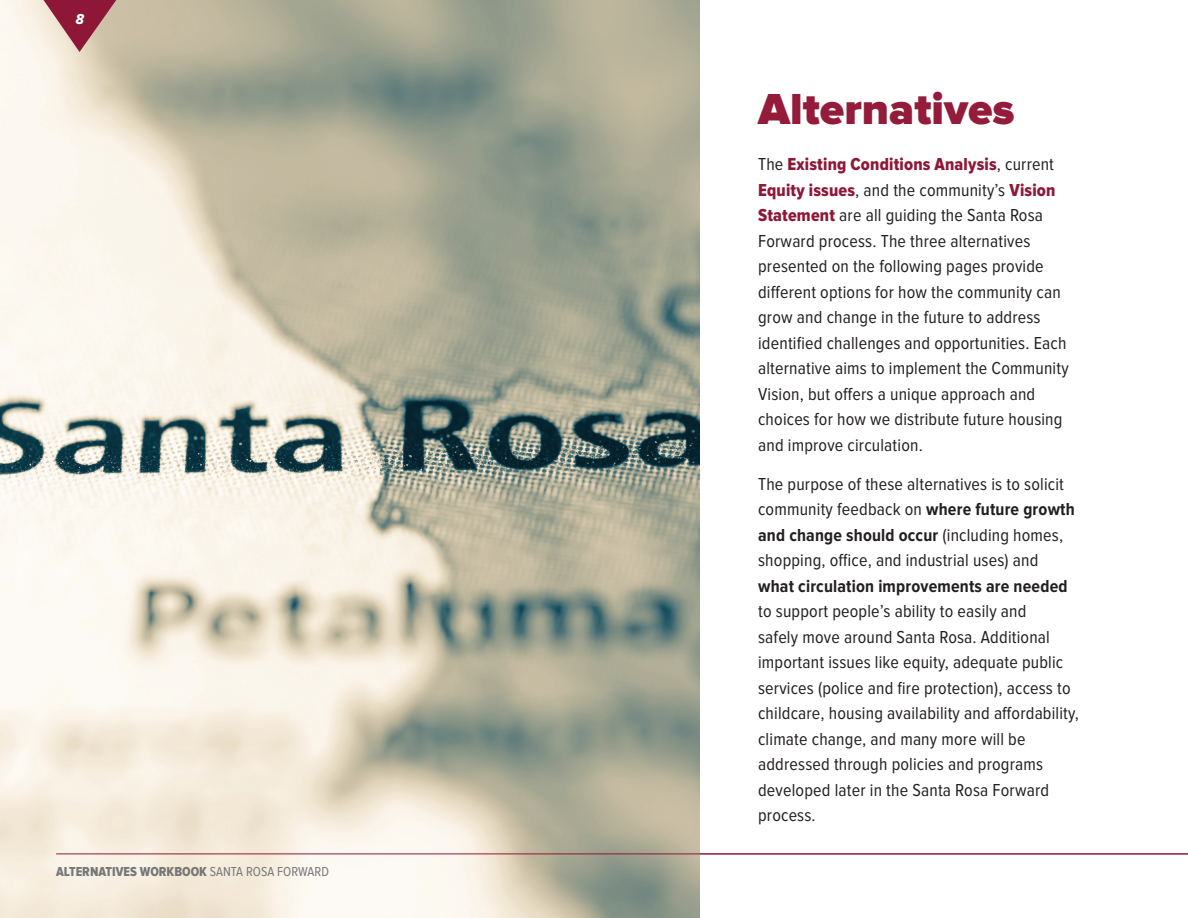
<style>
.page{position:relative;width:1188px;height:918px;background:#fff}
.page>*{position:absolute;margin:0;border:0;box-sizing:border-box;transform-origin:0 0}
.t1{font:900 45px "Proxima Nova";color:#941b3a}
.t2{font:18px/25.5px "Proxima Nova Cond";letter-spacing:.01em;color:#231f20}
.t3{font:18px/25.5px "Proxima Nova Cond Extrabld";letter-spacing:.01em;color:#8e1737}
.t4{font:700 18px "Proxima Nova Cond";letter-spacing:.01em;color:#231f20}
.t5{font:15px "Proxima Nova Cond Extrabld It";color:#fff}
.t6{font:13.5px "Proxima Nova Cond Extrabld";color:#767779}
.s1{font-family:"Proxima Nova Cond"}
.s2{font-family:"Proxima Nova Cond";color:#231f20}
.s3{font-family:"Proxima Nova Cond Extrabld";color:#8e1737}
.s4{font-weight:700}
</style>
<div class="page">
<img style="left:0;top:0;width:700px;height:918px">
<hr style="left:56px;top:854px;width:1132px;height:1px;background:#8e1737">
<svg style="left:44px;top:0;width:72px;height:52px;background:#b7757b"></svg>
<p class="t5" style="left:76px;top:10px;width:10px">8</p>
<p class="t6" style="left:56px;top:864px;width:274px">ALTERNATIVES WORKBOOK <span class="s1">SANTA ROSA FORWARD</span></p>
<h1 class="t1" style="left:758px;top:84px;width:258px">Alternatives</h1>
<p class="t3" style="left:758px;top:152px;width:299px"><span class="s2">The</span> Existing Conditions Analysis<span class="s2">, current<br></span>Equity issues<span class="s2">, and the community’s</span> Vision</p>
<p class="t2" style="left:758px;top:203px;width:312px"><span class="s3">Statement</span> are all guiding the Santa Rosa Forward process. The three alternatives presented on the following pages provide different options for how the community can grow and change in the future to address identified challenges and opportunities. Each alternative aims to implement the Community Vision, but offers a unique approach and choices for how we distribute future housing and improve circulation.</p>
<p class="t2" style="left:758px;top:472px;width:318px">The purpose of these alternatives is to solicit community feedback on <span class="s4">where future growth and change should occur</span> (including homes, shopping, office, and industrial uses) and</p>
<p class="t4" style="left:758px;top:576px;width:311px">what circulation improvements are needed</p>
<p class="t2" style="left:758px;top:599px;width:322px">to support people’s ability to easily and<br>safely move around Santa Rosa. Additional important issues like equity, adequate public services (police and fire protection), access to childcare, housing availability and affordability, climate change, and many more will be addressed through policies and programs developed later in the Santa Rosa Forward process.</p>
</div>
